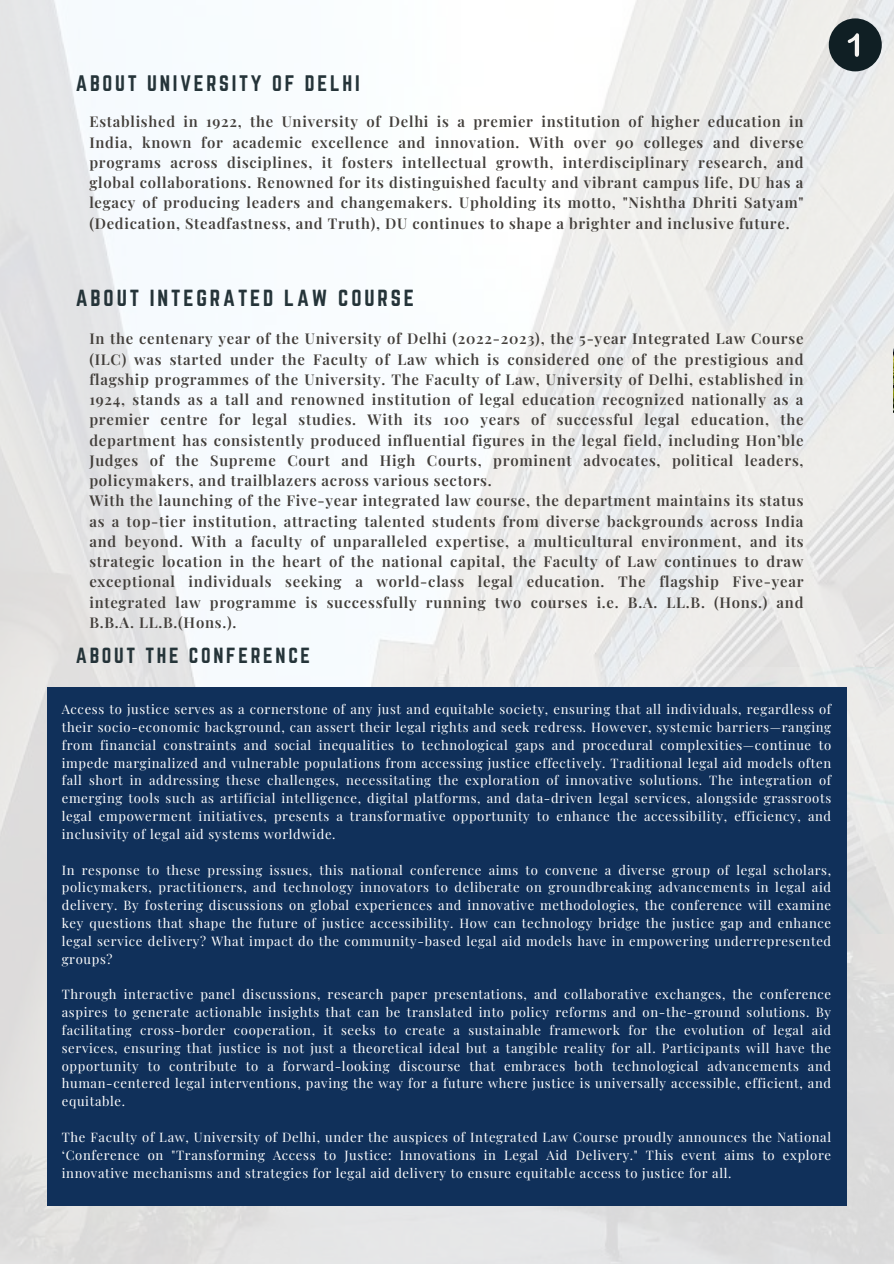
<style>
.page{position:relative;width:894px;height:1264px;background:#fff}
.page>*{position:absolute;margin:0;border:0;box-sizing:border-box;transform-origin:0 0}
.t1{font:20.4px "Norwester";letter-spacing:.14em;color:#253439}
.t2{font:19.65px "Norwester";letter-spacing:.14em;color:#253439}
.t3{font:19.2px "Norwester";letter-spacing:.14em;color:#253439}
.t4{font:600 14.85px/20.2px "Playfair Display";letter-spacing:.05em;color:#423e3a;text-align:justify}
.t5{font:13.05px/17.9px "Playfair Display";letter-spacing:.05em;color:#fff;text-align:justify}
</style>
<div class="page">
<img style="left:0;top:0;width:893px;height:1263px">
<img style="left:893px;top:205px;width:1px;height:207px">
<img style="left:515px;top:667px;width:378px;height:266px">
<div style="left:47px;top:687px;width:799px;height:519px;background:#10305a"></div>
<div style="left:828px;top:18px;width:53px;height:53px;background:#101f24;border-radius:50%"></div>
<svg style="left:847px;top:33px;width:11px;height:24px"></svg>
<h2 class="t2" style="left:76px;top:71px;width:285px">ABOUT UNIVERSITY OF DELHI</h2>
<p class="t4" style="left:89px;top:111px;width:715px">Established in 1922, the University of Delhi is a premier institution of higher education in India, known for academic excellence and innovation. With over 90 colleges and diverse programs across disciplines, it fosters intellectual growth, interdisciplinary research, and global collaborations. Renowned for its distinguished faculty and vibrant campus life, DU has a legacy of producing leaders and changemakers. Upholding its motto, "Nishtha Dhriti Satyam" (Dedication, Steadfastness, and Truth), DU continues to shape a brighter and inclusive future.</p>
<h1 class="t1" style="left:76px;top:286px;width:339px">ABOUT INTEGRATED LAW COURSE</h1>
<p class="t4" style="left:89px;top:328px;width:715px;text-align:left">In the centenary year of the University of Delhi (2022-2023), the 5-year Integrated Law Course (ILC) was started under the Faculty of Law which is considered one of the prestigious and flagship programmes of the University. The Faculty of Law, University of Delhi, established in 1924, stands as a tall and renowned institution of legal education recognized nationally as a premier centre for legal studies. With its 100 years of successful legal education, the department has consistently produced influential figures in the legal field, including Hon’ble Judges of the Supreme Court and High Courts, prominent advocates, political leaders, policymakers, and trailblazers across various sectors.<br>With the launching of the Five-year integrated law course, the department maintains its status as a top-tier institution, attracting talented students from diverse backgrounds across India and beyond. With a faculty of unparalleled expertise, a multicultural environment, and its strategic location in the heart of the national capital, the Faculty of Law continues to draw exceptional individuals seeking a world-class legal education. The flagship Five-year integrated law programme is successfully running two courses i.e. B.A. LL.B. (Hons.) and B.B.A. LL.B.(Hons.).</p>
<h3 class="t3" style="left:76px;top:644px;width:236px">ABOUT THE CONFERENCE</h3>
<p class="t5" style="left:62px;top:699px;width:770px">Access to justice serves as a cornerstone of any just and equitable society, ensuring that all individuals, regardless of their socio-economic background, can assert their legal rights and seek redress. However, systemic barriers—ranging from financial constraints and social inequalities to technological gaps and procedural complexities—continue to impede marginalized and vulnerable populations from accessing justice effectively. Traditional legal aid models often fall short in addressing these challenges, necessitating the exploration of innovative solutions. The integration of emerging tools such as artificial intelligence, digital platforms, and data-driven legal services, alongside grassroots legal empowerment initiatives, presents a transformative opportunity to enhance the accessibility, efficiency, and inclusivity of legal aid systems worldwide.</p>
<p class="t5" style="left:62px;top:860px;width:770px">In response to these pressing issues, this national conference aims to convene a diverse group of legal scholars, policymakers, practitioners, and technology innovators to deliberate on groundbreaking advancements in legal aid delivery. By fostering discussions on global experiences and innovative methodologies, the conference will examine key questions that shape the future of justice accessibility. How can technology bridge the justice gap and enhance legal service delivery? What impact do the community-based legal aid models have in empowering underrepresented groups?</p>
<p class="t5" style="left:62px;top:985px;width:770px">Through interactive panel discussions, research paper presentations, and collaborative exchanges, the conference aspires to generate actionable insights that can be translated into policy reforms and on-the-ground solutions. By facilitating cross-border cooperation, it seeks to create a sustainable framework for the evolution of legal aid services, ensuring that justice is not just a theoretical ideal but a tangible reality for all. Participants will have the opportunity to contribute to a forward-looking discourse that embraces both technological advancements and human-centered legal interventions, paving the way for a future where justice is universally accessible, efficient, and equitable.</p>
<p class="t5" style="left:62px;top:1127px;width:770px">The Faculty of Law, University of Delhi, under the auspices of Integrated Law Course proudly announces the National ‘Conference on "Transforming Access to Justice: Innovations in Legal Aid Delivery." This event aims to explore innovative mechanisms and strategies for legal aid delivery to ensure equitable access to justice for all.</p>
</div>
